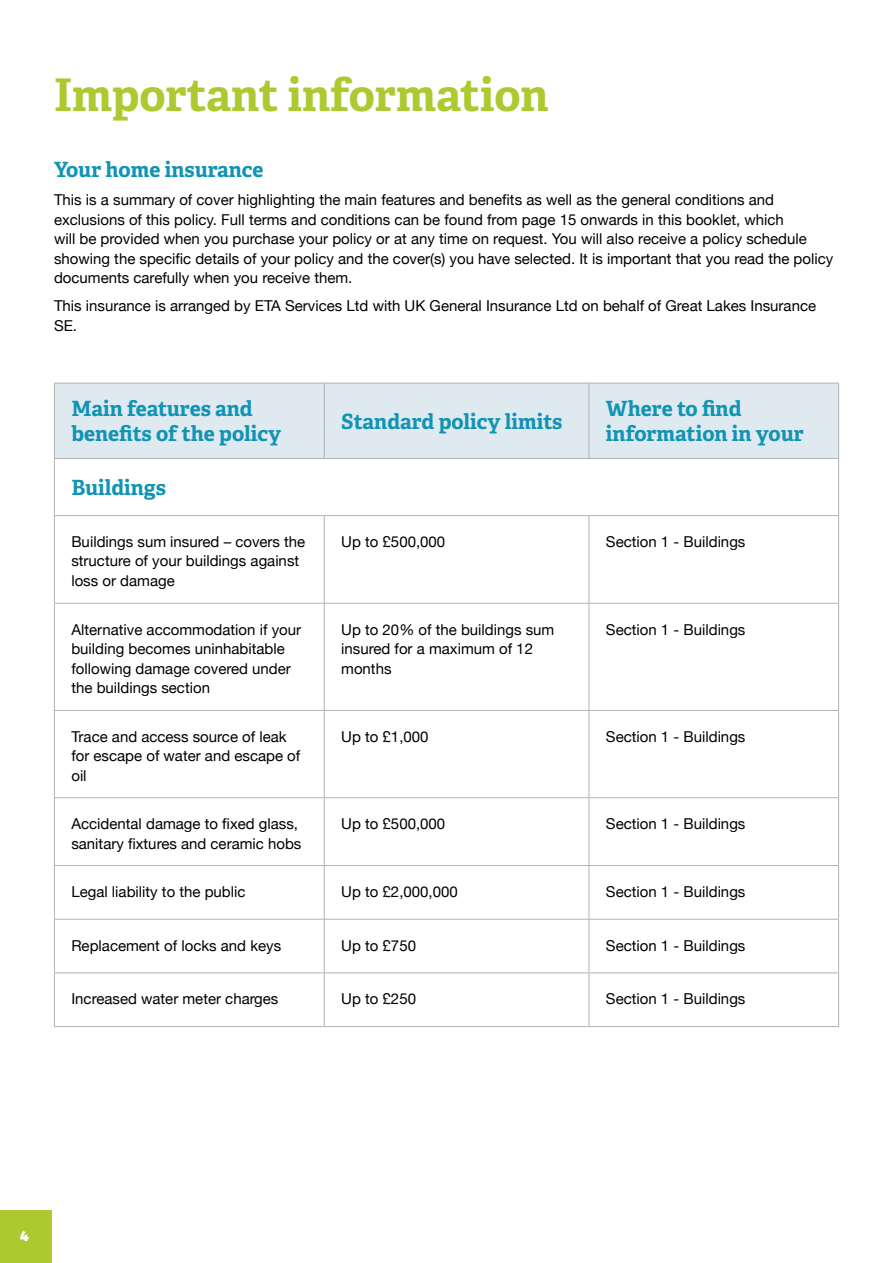
<style>
.page{position:relative;width:893px;height:1263px;background:#fff}
.page>*{position:absolute;margin:0;border:0;box-sizing:border-box;transform-origin:0 0}
.t1{font:700 45px "Adelle";color:#acca30}
.t2{font:700 21px/25.5px "Adelle";color:#1194b4}
.t3{font:15px/19.5px "Helvetica Neue";color:#000}
.t4{font:800 15px "Adelle";color:#fff}
</style>
<div class="page">
<div style="left:0;top:1211px;width:51px;height:52px;background:#acca30"></div>
<div style="left:55px;top:384px;width:783px;height:74px;background:#dee9f0"></div>
<hr style="left:54px;top:383px;width:270px;height:1px;background:#b3b2b2">
<hr style="left:54px;top:383px;width:1px;height:75px;background:#b3b2b2">
<hr style="left:324px;top:383px;width:265px;height:1px;background:#b3b2b2">
<hr style="left:324px;top:383px;width:1px;height:75px;background:#b3b2b2">
<hr style="left:589px;top:383px;width:250px;height:1px;background:#b3b2b2">
<hr style="left:589px;top:383px;width:1px;height:75px;background:#b3b2b2">
<hr style="left:838px;top:383px;width:1px;height:75px;background:#b3b2b2">
<hr style="left:54px;top:458px;width:270px;height:1px;background:#b3b2b2">
<hr style="left:54px;top:459px;width:1px;height:56px;background:#b3b2b2">
<hr style="left:324px;top:458px;width:265px;height:1px;background:#b3b2b2">
<hr style="left:589px;top:458px;width:250px;height:1px;background:#b3b2b2">
<hr style="left:838px;top:459px;width:1px;height:56px;background:#b3b2b2">
<hr style="left:54px;top:516px;width:1px;height:87px;background:#b3b2b2">
<hr style="left:324px;top:516px;width:1px;height:87px;background:#b3b2b2">
<hr style="left:589px;top:516px;width:1px;height:87px;background:#b3b2b2">
<hr style="left:838px;top:516px;width:1px;height:87px;background:#b3b2b2">
<hr style="left:54px;top:604px;width:1px;height:106px;background:#b3b2b2">
<hr style="left:324px;top:604px;width:1px;height:106px;background:#b3b2b2">
<hr style="left:589px;top:604px;width:1px;height:106px;background:#b3b2b2">
<hr style="left:838px;top:604px;width:1px;height:106px;background:#b3b2b2">
<hr style="left:54px;top:711px;width:1px;height:86px;background:#b3b2b2">
<hr style="left:324px;top:711px;width:1px;height:86px;background:#b3b2b2">
<hr style="left:589px;top:711px;width:1px;height:86px;background:#b3b2b2">
<hr style="left:838px;top:711px;width:1px;height:86px;background:#b3b2b2">
<hr style="left:54px;top:798px;width:1px;height:67px;background:#b3b2b2">
<hr style="left:324px;top:798px;width:1px;height:67px;background:#b3b2b2">
<hr style="left:589px;top:798px;width:1px;height:67px;background:#b3b2b2">
<hr style="left:838px;top:798px;width:1px;height:67px;background:#b3b2b2">
<hr style="left:54px;top:866px;width:1px;height:53px;background:#b3b2b2">
<hr style="left:324px;top:866px;width:1px;height:53px;background:#b3b2b2">
<hr style="left:589px;top:866px;width:1px;height:53px;background:#b3b2b2">
<hr style="left:838px;top:866px;width:1px;height:53px;background:#b3b2b2">
<hr style="left:54px;top:919px;width:1px;height:53px;background:#b3b2b2">
<hr style="left:324px;top:919px;width:1px;height:53px;background:#b3b2b2">
<hr style="left:589px;top:919px;width:1px;height:53px;background:#b3b2b2">
<hr style="left:838px;top:919px;width:1px;height:53px;background:#b3b2b2">
<hr style="left:54px;top:973px;width:1px;height:53px;background:#b3b2b2">
<hr style="left:324px;top:973px;width:1px;height:53px;background:#b3b2b2">
<hr style="left:589px;top:973px;width:1px;height:53px;background:#b3b2b2">
<hr style="left:838px;top:973px;width:1px;height:53px;background:#b3b2b2">
<hr style="left:54px;top:515px;width:270px;height:1px;background:#b3b2b2">
<hr style="left:54px;top:603px;width:270px;height:1px;background:#b3b2b2">
<hr style="left:54px;top:710px;width:270px;height:1px;background:#b3b2b2">
<hr style="left:54px;top:797px;width:270px;height:1px;background:#b3b2b2">
<hr style="left:54px;top:865px;width:270px;height:1px;background:#b3b2b2">
<hr style="left:54px;top:919px;width:270px;height:1px;background:#b3b2b2">
<hr style="left:54px;top:972px;width:270px;height:1px;background:#b3b2b2">
<hr style="left:54px;top:1026px;width:270px;height:1px;background:#b3b2b2">
<hr style="left:324px;top:515px;width:265px;height:1px;background:#b3b2b2">
<hr style="left:589px;top:515px;width:250px;height:1px;background:#b3b2b2">
<hr style="left:324px;top:603px;width:265px;height:1px;background:#b3b2b2">
<hr style="left:589px;top:603px;width:250px;height:1px;background:#b3b2b2">
<hr style="left:324px;top:710px;width:265px;height:1px;background:#b3b2b2">
<hr style="left:589px;top:710px;width:250px;height:1px;background:#b3b2b2">
<hr style="left:324px;top:797px;width:265px;height:1px;background:#b3b2b2">
<hr style="left:589px;top:797px;width:250px;height:1px;background:#b3b2b2">
<hr style="left:324px;top:865px;width:265px;height:1px;background:#b3b2b2">
<hr style="left:589px;top:865px;width:250px;height:1px;background:#b3b2b2">
<hr style="left:324px;top:919px;width:265px;height:1px;background:#b3b2b2">
<hr style="left:589px;top:919px;width:250px;height:1px;background:#b3b2b2">
<hr style="left:324px;top:972px;width:265px;height:1px;background:#b3b2b2">
<hr style="left:589px;top:972px;width:250px;height:1px;background:#b3b2b2">
<hr style="left:324px;top:1026px;width:265px;height:1px;background:#b3b2b2">
<hr style="left:589px;top:1026px;width:250px;height:1px;background:#b3b2b2">
<h1 class="t1" style="left:54px;top:66px;width:496px">Important information</h1>
<h2 class="t2" style="left:54px;top:157px;width:211px">Your home insurance</h2>
<p class="t3" style="left:54px;top:191px;width:781px">This is a summary of cover highlighting the main features and benefits as well as the general conditions and exclusions of this policy. Full terms and conditions can be found from page 15 onwards in this booklet, which<br>will be provided when you purchase your policy or at any time on request. You will also receive a policy schedule showing the specific details of your policy and the cover(s) you have selected. It is important that you read the policy documents carefully when you receive them.</p>
<p class="t3" style="left:54px;top:297px;width:764px">This insurance is arranged by ETA Services Ltd with UK General Insurance Ltd on behalf of Great Lakes Insurance<br>SE.</p>
<h2 class="t2" style="left:71px;top:396px;width:211px">Main features and benefits of the policy</h2>
<h2 class="t2" style="left:341px;top:409px;width:223px">Standard policy limits</h2>
<h2 class="t2" style="left:606px;top:396px;width:199px">Where to find information in your</h2>
<h2 class="t2" style="left:71px;top:475px;width:96px">Buildings</h2>
<p class="t3" style="left:71px;top:533px;width:235px">Buildings sum insured – covers the structure of your buildings against loss or damage</p>
<p class="t3" style="left:341px;top:533px;width:105px">Up to £500,000</p>
<p class="t3" style="left:606px;top:533px;width:141px">Section 1 - Buildings</p>
<p class="t3" style="left:71px;top:620px;width:231px">Alternative accommodation if your building becomes uninhabitable following damage covered under the buildings section</p>
<p class="t3" style="left:341px;top:620px;width:215px">Up to 20% of the buildings sum insured for a maximum of 12 months</p>
<p class="t3" style="left:606px;top:620px;width:141px">Section 1 - Buildings</p>
<p class="t3" style="left:71px;top:727px;width:230px">Trace and access source of leak for escape of water and escape of oil</p>
<p class="t3" style="left:341px;top:727px;width:89px">Up to £1,000</p>
<p class="t3" style="left:606px;top:727px;width:141px">Section 1 - Buildings</p>
<p class="t3" style="left:71px;top:815px;width:232px">Accidental damage to fixed glass, sanitary fixtures and ceramic hobs</p>
<p class="t3" style="left:341px;top:815px;width:105px">Up to £500,000</p>
<p class="t3" style="left:606px;top:815px;width:141px">Section 1 - Buildings</p>
<p class="t3" style="left:71px;top:883px;width:176px">Legal liability to the public</p>
<p class="t3" style="left:341px;top:883px;width:118px">Up to £2,000,000</p>
<p class="t3" style="left:606px;top:883px;width:141px">Section 1 - Buildings</p>
<p class="t3" style="left:71px;top:936px;width:211px">Replacement of locks and keys</p>
<p class="t3" style="left:341px;top:936px;width:76px">Up to £750</p>
<p class="t3" style="left:606px;top:936px;width:141px">Section 1 - Buildings</p>
<p class="t3" style="left:71px;top:990px;width:209px">Increased water meter charges</p>
<p class="t3" style="left:341px;top:990px;width:76px">Up to £250</p>
<p class="t3" style="left:606px;top:990px;width:141px">Section 1 - Buildings</p>
<p class="t4" style="left:20px;top:1225px;width:11px">4</p>
</div>
